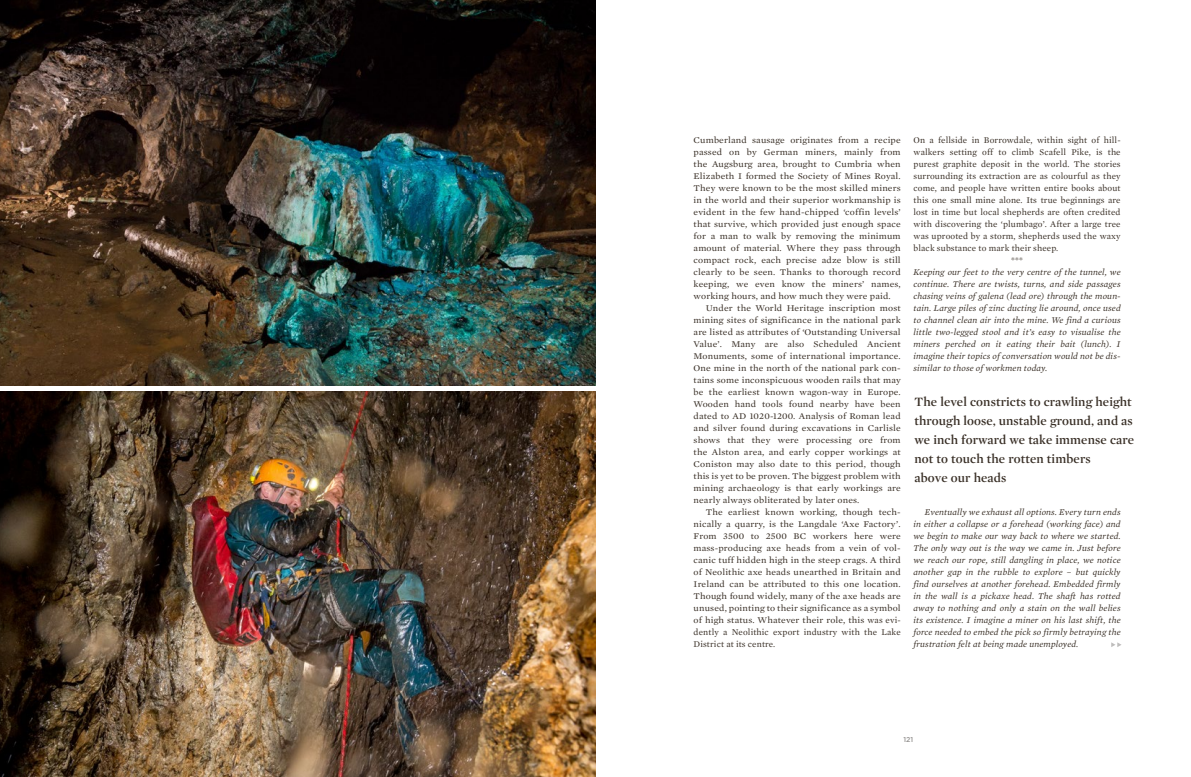
<style>
.page{position:relative;width:1191px;height:777px;background:#fff}
.page>*{position:absolute;margin:0;border:0;box-sizing:border-box;transform-origin:0 0}
.t1{font:600 13px/19px "Mercury Display";letter-spacing:.01em;color:#382e25}
.t2{font:9px/12px "Mercury Text G1";letter-spacing:.015em;color:#382e25;text-align:justify;scale:1.07 1}
.t3{font:italic 9px/12px "Mercury Text G1";letter-spacing:.015em;color:#382e25;text-align:justify}
.t4{font:9px "Mercury Text G1";letter-spacing:.015em;color:#382e25}
.t5{font:500 7px "Gotham";color:#949290}
</style>
<div class="page">
<img style="left:0;top:0;width:595px;height:386px">
<img style="left:0;top:391px;width:595px;height:386px">
<svg style="left:1111px;top:642px;width:10px;height:5px"></svg>
<p class="t2" style="left:693px;top:134px;width:195px">Cumberland sausage originates from a recipe passed on by German miners, mainly from the Augsburg area, brought to Cumbria when Elizabeth I formed the Society of Mines Royal.<br>They were known to be the most skilled miners in the world and their superior workmanship is evident in the few hand-chipped ‘coffin levels’ that survive, which provided just enough space for a man to walk by removing the minimum amount of material. Where they pass through compact rock, each precise adze blow is still clearly to be seen. Thanks to thorough record keeping, we even know the miners’ names, working hours, and how much they were paid.</p>
<p class="t2" style="left:693px;top:302px;width:195px;text-indent:12px">Under the World Heritage inscription most mining sites of significance in the national park are listed as attributes of ‘Outstanding Universal Value’. Many are also Scheduled Ancient Monuments, some of international importance.<br>One mine in the north of the national park con&shy;tains some inconspicuous wooden rails that may be the earliest known wagon-way in Europe.<br>Wooden hand tools found nearby have been dated to AD 1020-1200. Analysis of Roman lead and silver found during excavations in Carlisle shows that they were processing ore from the Alston area, and early copper workings at Coniston may also date to this period, though this is yet to be proven. The biggest problem with mining archaeology is that early workings are nearly always obliterated by later ones.</p>
<p class="t2" style="left:693px;top:506px;width:195px;text-indent:12px">The earliest known working, though tech&shy;nically a quarry, is the Langdale ‘Axe Factory’.<br>From 3500 to 2500 BC workers here were mass-producing axe heads from a vein of vol&shy;canic tuff hidden high in the steep crags. A third of Neolithic axe heads unearthed in Britain and Ireland can be attributed to this one location.<br>Though found widely, many of the axe heads are unused, pointing to their significance as a symbol of high status. Whatever their role, this was evi&shy;dently a Neolithic export industry with the Lake District at its centre.</p>
<p class="t4" style="left:913px;top:135px;width:209px">On a fellside in Borrowdale, within sight of hill-</p>
<p class="t4" style="left:913px;top:147px;width:209px">walkers setting off to climb Scafell Pike, is the</p>
<p class="t4" style="left:913px;top:159px;width:209px">purest graphite deposit in the world. The stories</p>
<p class="t4" style="left:913px;top:171px;width:209px">surrounding its extraction are as colourful as they</p>
<p class="t4" style="left:913px;top:183px;width:209px">come, and people have written entire books about</p>
<p class="t4" style="left:913px;top:195px;width:209px">this one small mine alone. Its true beginnings are</p>
<p class="t4" style="left:913px;top:207px;width:209px">lost in time but local shepherds are often credited</p>
<p class="t4" style="left:913px;top:219px;width:209px">with discovering the ‘plumbago’. After a large tree</p>
<p class="t4" style="left:913px;top:231px;width:209px">was uprooted by a storm, shepherds used the waxy</p>
<p class="t4" style="left:913px;top:243px;width:146px">black substance to mark their sheep.</p>
<p class="t4" style="left:1011px;top:255px;width:13px">***</p>
<p class="t3" style="left:913px;top:266px;width:209px">Keeping our feet to the very centre of the tunnel, we continue. There are twists, turns, and side passages chasing veins of galena (lead ore) through the moun&shy;tain. Large piles of zinc ducting lie around, once used to channel clean air into the mine. We find a curious little two-legged stool and it’s easy to visualise the miners perched on it eating their bait (lunch). I imagine their topics of conversation would not be dis&shy;similar to those of workmen today.</p>
<h1 class="t1" style="left:914px;top:393px;width:221px">The level constricts to crawling height through loose, unstable ground, and as we inch forward we take immense care not to touch the rotten timbers<br>above our heads</h1>
<p class="t3" style="left:913px;top:506px;width:209px;text-indent:11px">Eventually we exhaust all options. Every turn ends in either a collapse or a forehead (working face) and we begin to make our way back to where we started.<br>The only way out is the way we came in. Just before we reach our rope, still dangling in place, we notice another gap in the rubble to explore – but quickly find ourselves at another forehead. Embedded firmly in the wall is a pickaxe head. The shaft has rotted away to nothing and only a stain on the wall belies its existence. I imagine a miner on his last shift, the force needed to embed the pick so firmly betraying the frustration felt at being made unemployed.</p>
<p class="t5" style="left:903px;top:736px;width:12px">121</p>
</div>
